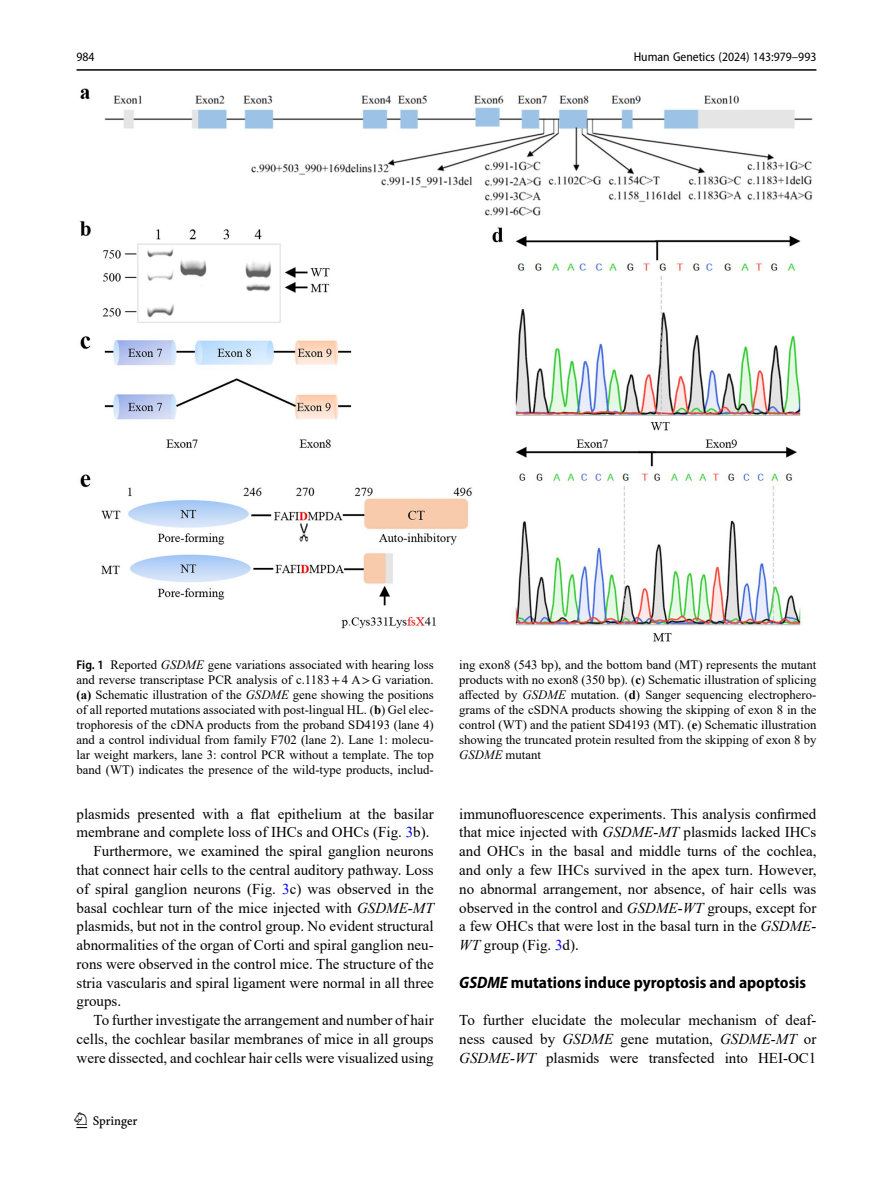
<style>
.page{position:relative;width:893px;height:1187px;background:#fff}
.page>*{position:absolute;margin:0;border:0;box-sizing:border-box;transform-origin:0 0}
.t1{font:22.5px "Springnew";color:#000}
.Head_2{font:700 semi-condensed 16.5px "Myriad Pro";color:#000}
.Body_Text_Indent{font:15px/18.8px "Times New Roman";color:#000;text-align:justify}
.Body_Text{font:15px/18.8px "Times New Roman";color:#000;text-align:justify}
.Figure_Caption{font:12.75px/15px "Times New Roman";color:#000;text-align:justify}
.t2{font:semi-condensed 12.75px "Myriad Pro";color:#000}
.s1{font-family:"Myriad Pro";font-weight:600;font-stretch:semi-condensed}
.s2{font-style:italic}
.s3{font-family:"STIX"}
.s4{font-weight:700}
.s5{color:#00f}
</style>
<div class="page">
<hr style="left:77px;top:69px;width:739px;height:2px;background:#000">
<img style="left:80px;top:88px;width:733px;height:554px">
<p class="t2" style="left:77px;top:49px;width:20px">984</p>
<p class="t2" style="left:634px;top:49px;width:184px">Human Genetics (2024) 143:979–993</p>
<p class="Figure_Caption" style="left:77px;top:657px;width:359px"><span class="s1">Fig. 1</span> Reported <span class="s2">GSDME</span> gene variations associated with hearing loss and reverse transcriptase PCR analysis of c.1183<span class="s3">+</span>4 A<span class="s3">&gt;</span>G variation. <span class="s4">(a)</span> Schematic illustration of the <span class="s2">GSDME</span> gene showing the positions of all reported mutations associated with post-lingual HL. (<span class="s4">b</span>) Gel elec&shy;trophoresis of the cDNA products from the proband SD4193 (lane 4) and a control individual from family F702 (lane 2). Lane 1: molecu&shy;lar weight markers, lane 3: control PCR without a template. The top band (WT) indicates the presence of the wild-type products, includ-</p>
<p class="Figure_Caption" style="left:459px;top:657px;width:359px">ing exon8 (543 bp), and the bottom band (MT) represents the mutant products with no exon8 (350 bp). (<span class="s4">c</span>) Schematic illustration of splicing affected by <span class="s2">GSDME</span> mutation. (<span class="s4">d</span>) Sanger sequencing electrophero&shy;grams of the cSDNA products showing the skipping of exon 8 in the control (WT) and the patient SD4193 (MT). (<span class="s4">e</span>) Schematic illustration showing the truncated protein resulted from the skipping of exon 8 by <span class="s2">GSDME</span> mutant</p>
<p class="Body_Text" style="left:77px;top:803px;width:359px">plasmids presented with a flat epithelium at the basilar membrane and complete loss of IHCs and OHCs (Fig. <span class="s5">3</span>b).</p>
<p class="Body_Text_Indent" style="left:77px;top:841px;width:359px;text-indent:17px">Furthermore, we examined the spiral ganglion neurons that connect hair cells to the central auditory pathway. Loss of spiral ganglion neurons (Fig. <span class="s5">3</span>c) was observed in the basal cochlear turn of the mice injected with <span class="s2">GSDME-MT </span>plasmids, but not in the control group. No evident structural abnormalities of the organ of Corti and spiral ganglion neu&shy;rons were observed in the control mice. The structure of the stria vascularis and spiral ligament were normal in all three groups.</p>
<p class="Body_Text_Indent" style="left:77px;top:1010px;width:359px;text-indent:17px">To further investigate the arrangement and number of hair cells, the cochlear basilar membranes of mice in all groups were dissected, and cochlear hair cells were visualized using</p>
<h1 class="t1" style="left:77px;top:1107px;width:63px">1 3</h1>
<p class="Body_Text_Indent" style="left:459px;top:803px;width:359px">immunofluorescence experiments. This analysis confirmed that mice injected with <span class="s2">GSDME-MT</span> plasmids lacked IHCs and OHCs in the basal and middle turns of the cochlea, and only a few IHCs survived in the apex turn. However, no abnormal arrangement, nor absence, of hair cells was observed in the control and <span class="s2">GSDME-WT</span> groups, except for a few OHCs that were lost in the basal turn in the <span class="s2">GSDME-WT</span> group (Fig. <span class="s5">3</span>d).</p>
<p class="Head_2" style="left:459px;top:971px;width:348px"><span class="s2">GSDME</span> mutations induce pyroptosis and apoptosis</p>
<p class="Body_Text" style="left:459px;top:1010px;width:359px">To further elucidate the molecular mechanism of deaf&shy;ness caused by <span class="s2">GSDME</span> gene mutation, <span class="s2">GSDME-MT</span> or <span class="s2">GSDME-WT</span> plasmids were transfected into HEI-OC1</p>
</div>
